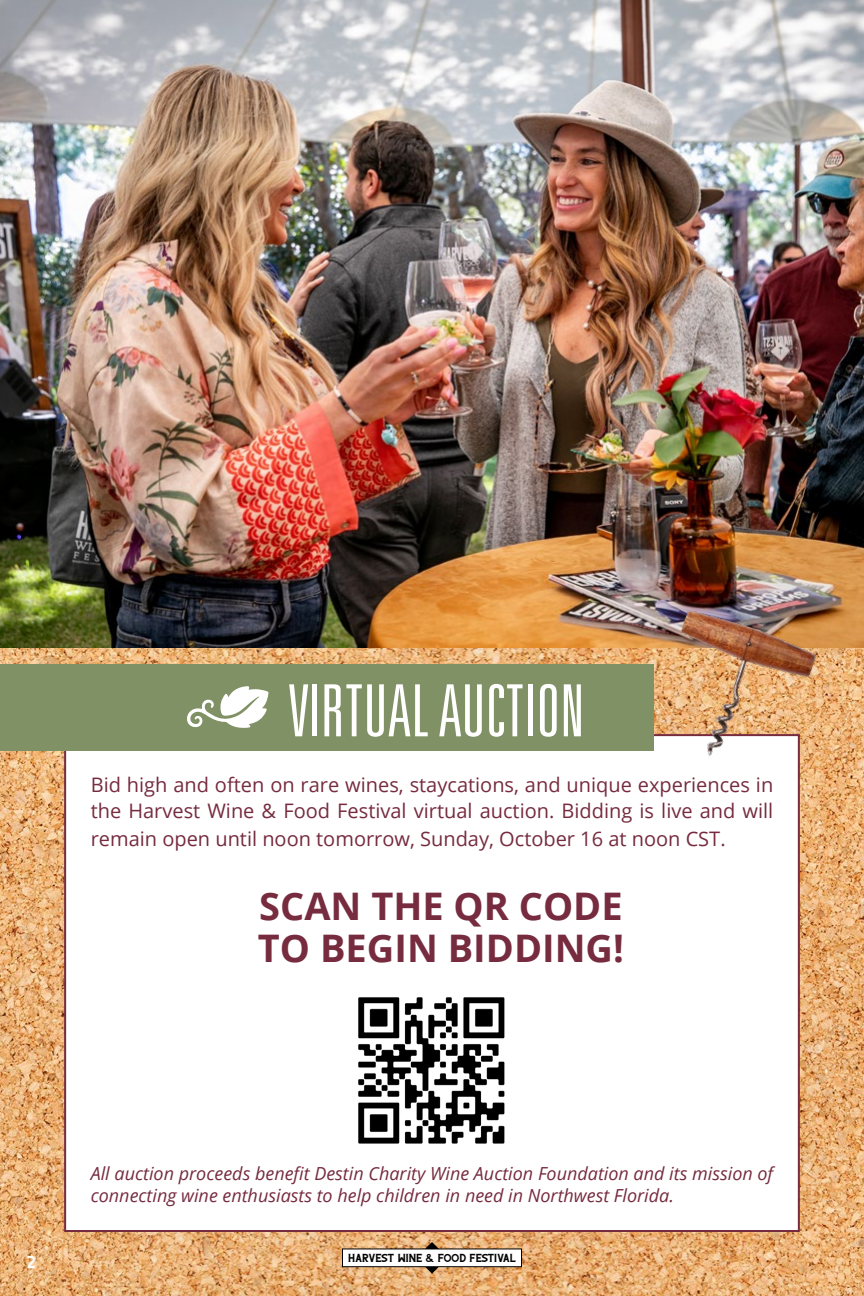
<style>
.page{position:relative;width:864px;height:1296px;background:#fff}
.page>*{position:absolute;margin:0;border:0;box-sizing:border-box;transform-origin:0 0}
.t1{font:300 ultra-condensed 72px "Univers LT Std";color:#fff}
.t2{font:700 38px "Open Sans";color:#762b3f}
.t3{font:20px/26px "Open Sans";color:#762b3f}
.t4{font:italic 18px/22px "Open Sans";color:#762b3f}
.t5{font:18px "Blue";color:#fff}
.t6{font:12px "Blue";color:#000}
</style>
<div class="page">
<img style="left:0;top:0;width:864px;height:1296px">
<div style="left:64px;top:734px;width:736px;height:498px;background:#fff;border:2px solid #762b3f"></div>
<div style="left:0;top:664px;width:654px;height:86px;background:#819166"></div>
<img style="left:358px;top:997px;width:147px;height:147px">
<img style="left:634px;top:592px;width:195px;height:198px">
<svg style="left:187px;top:686px;width:82px;height:42px"></svg>
<svg style="left:416px;top:1242px;width:32px;height:32px"></svg>
<div style="left:342px;top:1249px;width:180px;height:18px;background:#fff"></div>
<div style="left:342px;top:1248px;width:180px;height:19px;border:1px solid #000"></div>
<p class="t1" style="left:289px;top:673px;width:297px">VIRTUAL AUCTION</p>
<p class="t3" style="left:91px;top:771px;width:684px">Bid high and often on rare wines, staycations, and unique experiences in the Harvest Wine &amp; Food Festival virtual auction. Bidding is live and will</p>
<p class="t3" style="left:91px;top:825px;width:636px">remain open until noon tomorrow, Sunday, October 16 at noon CST.</p>
<p class="t2" style="left:259px;top:879px;width:365px">SCAN THE QR CODE</p>
<p class="t2" style="left:258px;top:921px;width:368px">TO BEGIN BIDDING!</p>
<p class="t4" style="left:91px;top:1162px;width:684px">All auction proceeds benefit Destin Charity Wine Auction Foundation and its mission of connecting wine enthusiasts to help children in need in Northwest Florida.</p>
<p class="t5" style="left:27px;top:1251px;width:10px">2</p>
<p class="t6" style="left:348px;top:1251px;width:169px">HARVEST WINE &amp; FOOD FESTIVAL</p>
</div>
